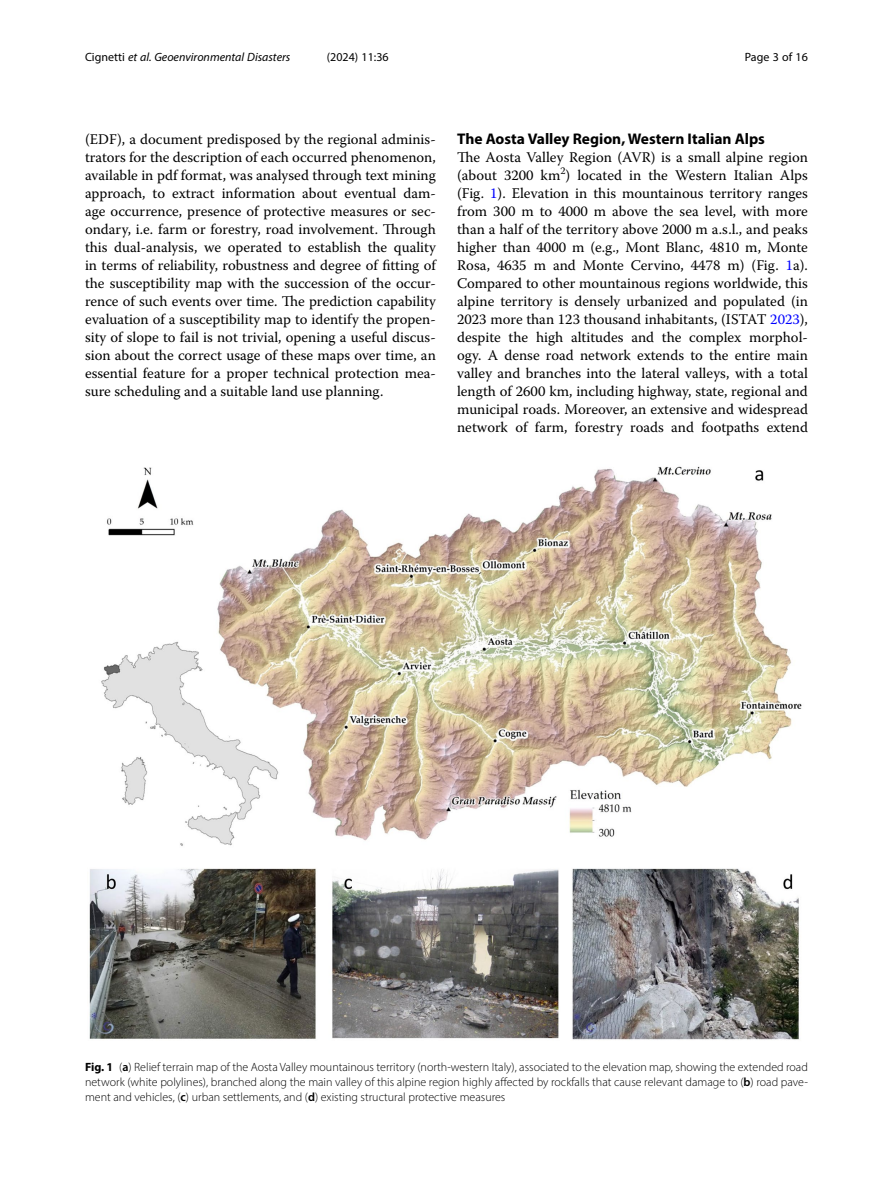
<style>
.page{position:relative;width:893px;height:1191px;background:#fff}
.page>*{position:absolute;margin:0;border:0;box-sizing:border-box;transform-origin:0 0}
.Head_1{font:700 15.45px "Myriad Pro";color:#000}
.Body_Text{font:14.7px/18px "Warnock Pro";color:#000;text-align:justify}
.Body_Text_Indent{font:14.7px/18px "Warnock Pro";color:#000;text-align:justify}
.Figure_Caption{font:300 12px/15px "Myriad Pro";color:#000;text-align:justify}
.t1{font:italic 12px "Myriad Pro";color:#000}
.t2{font:12px "Myriad Pro";color:#000}
.s1{font-style:normal}
.s2{color:#00f}
.s3{font-weight:700}
.s4{font-weight:600}
</style>
<div class="page">
<img style="left:89px;top:466px;width:713px;height:574px">
<p class="t1" style="left:85px;top:50px;width:207px"><span class="s1">Cignetti</span> et al. Geoenvironmental Disasters</p>
<p class="t2" style="left:327px;top:50px;width:63px">(2024) 11:36</p>
<p class="t2" style="left:745px;top:50px;width:65px">Page 3 of 16</p>
<p class="Body_Text_Indent" style="left:85px;top:130px;width:352px">(EDF), a document predisposed by the regional adminis&shy;trators for the description of each occurred phenomenon, available in pdf format, was analysed through text mining approach, to extract information about eventual dam&shy;age occurrence, presence of protective measures or sec&shy;ondary, i.e. farm or forestry, road involvement. Through this dual-analysis, we operated to establish the quality in terms of reliability, robustness and degree of fitting of the susceptibility map with the succession of the occur&shy;rence of such events over time. The prediction capability evaluation of a susceptibility map to identify the propen&shy;sity of slope to fail is not trivial, opening a useful discus&shy;sion about the correct usage of these maps over time, an essential feature for a proper technical protection mea&shy;sure scheduling and a suitable land use planning.</p>
<p class="Head_1" style="left:457px;top:129px;width:309px">The Aosta Valley Region, Western Italian Alps</p>
<p class="Body_Text" style="left:457px;top:148px;width:352px">The Aosta Valley Region (AVR) is a small alpine region (about 3200 km<sup>2</sup>) located in the Western Italian Alps (Fig. <span class="s2">1</span>). Elevation in this mountainous territory ranges from 300 m to 4000 m above the sea level, with more than a half of the territory above 2000 m a.s.l., and peaks higher than 4000 m (e.g., Mont Blanc, 4810 m, Monte Rosa, 4635 m and Monte Cervino, 4478 m) (Fig. <span class="s2">1</span>a).<br>Compared to other mountainous regions worldwide, this alpine territory is densely urbanized and populated (in 2023 more than 123 thousand inhabitants, (ISTAT <span class="s2">2023</span>), despite the high altitudes and the complex morphol&shy;ogy. A dense road network extends to the entire main valley and branches into the lateral valleys, with a total length of 2600 km, including highway, state, regional and municipal roads. Moreover, an extensive and widespread network of farm, forestry roads and footpaths extend</p>
<p class="Figure_Caption" style="left:85px;top:1059px;width:724px"><span class="s3">Fig. 1</span> (<span class="s4">a</span>) Relief terrain map of the Aosta Valley mountainous territory (north-western Italy), associated to the elevation map, showing the extended road network (white polylines), branched along the main valley of this alpine region highly affected by rockfalls that cause relevant damage to (<span class="s4">b</span>) road pave&shy;ment and vehicles, (<span class="s4">c</span>) urban settlements, and (<span class="s4">d</span>) existing structural protective measures</p>
</div>
